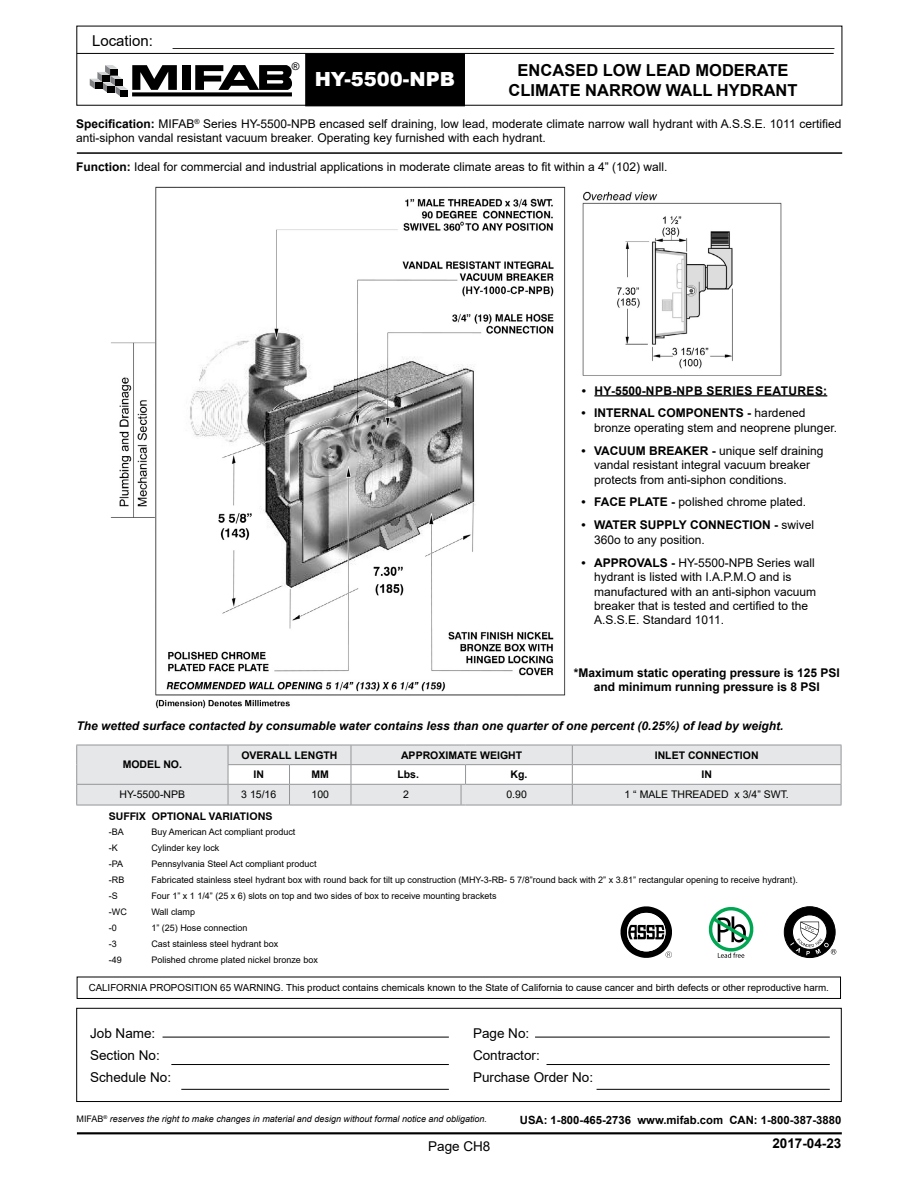
<style>
.page{position:relative;width:918px;height:1188px;background:#fff}
.page>*{position:absolute;margin:0;border:0;box-sizing:border-box;transform-origin:0 0}
.t1{font:900 19.5px "Arial";color:#fff}
.t2{font:700 16.5px/19.8px "Arial";color:#000;text-align:center}
.t3{font:15px "Arial";color:#000}
.t4{font:13.5px/22px "Arial";color:#000}
.t5{font:700 13.5px "Arial";color:#000}
.t6{font:12px/14.4px "Arial";color:#000}
.t7{font:italic 700 12px "Arial";color:#000}
.t8{font:700 12px/14.4px "Arial";color:#000;text-align:center}
.t9{font:700 12px "Arial";letter-spacing:.035em;color:#000}
.t10{font:700 11.25px "Arial";color:#000}
.t11{font:700 10.5px "Arial";color:#000}
.t12{font:10.5px "Arial";color:#000}
.t13{font:700 10.5px "Swiss 721 BT";color:#000}
.t14{font:9.75px "Arial";color:#000}
.t15{font:9px "Arial";color:#000}
.t16{font:italic 9px "Arial";color:#000}
.s1{font-weight:700}
.s2{font-style:normal}
</style>
<div class="page">
<hr style="left:77px;top:1132px;width:765px;height:2px;background:#000">
<div style="left:305px;top:54px;width:160px;height:52px;background:#000"></div>
<hr style="left:77px;top:53px;width:757px;height:1px;background:#000">
<hr style="left:173px;top:48px;width:661px;height:1px;background:#2d2925">
<div style="left:182px;top:65px;width:9px;height:25px;background:#000"></div>
<div style="left:120px;top:90px;width:8px;height:7px;background:#000"></div>
<svg style="left:177px;top:92px;width:115px;height:4px"></svg>
<svg style="left:90px;top:65px;width:87px;height:31px"></svg>
<div style="left:95px;top:82px;width:8px;height:7px;background:#000"></div>
<svg style="left:195px;top:65px;width:97px;height:25px"></svg>
<div style="left:77px;top:1008px;width:764px;height:94px;border:1px solid #000"></div>
<hr style="left:163px;top:1037px;width:286px;height:1px;background:#000">
<hr style="left:535px;top:1037px;width:295px;height:1px;background:#000">
<hr style="left:171px;top:1064px;width:278px;height:1px;background:#000">
<hr style="left:547px;top:1064px;width:283px;height:1px;background:#000">
<hr style="left:181px;top:1089px;width:268px;height:1px;background:#000">
<hr style="left:597px;top:1089px;width:233px;height:1px;background:#000">
<div style="left:77px;top:977px;width:764px;height:22px;border:1px solid #000"></div>
<hr style="left:77px;top:152px;width:765px;height:2px;background:#000">
<div style="left:77px;top:746px;width:151px;height:59px;background:#e6e7e8"></div>
<hr style="left:76px;top:745px;width:152px;height:1px;background:#939598">
<hr style="left:76px;top:784px;width:152px;height:1px;background:#939598">
<svg style="left:76px;top:745px;width:1px;height:60px"></svg>
<hr style="left:76px;top:805px;width:152px;height:1px;background:#939598">
<svg style="left:228px;top:745px;width:614px;height:61px"></svg>
<hr style="left:466px;top:805px;width:106px;height:1px;background:#939598">
<hr style="left:572px;top:805px;width:269px;height:1px;background:#939598">
<img style="left:110px;top:186px;width:704px;height:523px">
<svg style="left:621px;top:906px;width:51px;height:52px"></svg>
<svg style="left:784px;top:907px;width:52px;height:51px"></svg>
<svg style="left:708px;top:907px;width:46px;height:51px"></svg>
<hr style="left:594px;top:395px;width:233px;height:1px;background:#000">
<p class="t3" style="left:92px;top:31px;width:62px">Location:</p>
<p class="t12" style="left:292px;top:59px;width:9px">®</p>
<h1 class="t1" style="left:315px;top:64px;width:142px">HY-5500-NPB</h1>
<h2 class="t2" style="left:509px;top:61px;width:291px">ENCASED LOW LEAD MODERATE<br>CLIMATE NARROW WALL HYDRANT</h2>
<p class="t6" style="left:76px;top:116px;width:767px"><span class="s1">Specification:</span> MIFAB<sup>®</sup> Series HY-5500-NPB encased self draining, low lead, moderate climate narrow wall hydrant with A.S.S.E. 1011 certified anti-siphon vandal resistant vacuum breaker. Operating key furnished with each hydrant.</p>
<p class="t6" style="left:76px;top:160px;width:593px"><span class="s1">Function:</span> Ideal for commercial and industrial applications in moderate climate areas to fit within a 4” (102) wall.</p>
<p class="t9" style="left:582px;top:382px;width:247px">• HY-5500-NPB-NPB SERIES FEATURES:</p>
<p class="t6" style="left:594px;top:406px;width:244px;text-indent:-13px"><span class="s1">• INTERNAL COMPONENTS -</span> hardened bronze operating stem and neoprene plunger.</p>
<p class="t6" style="left:594px;top:443px;width:231px;text-indent:-13px"><span class="s1">• VACUUM BREAKER -</span> unique self draining vandal resistant integral vacuum breaker protects from anti-siphon conditions.</p>
<p class="t6" style="left:581px;top:495px;width:226px"><span class="s1">• FACE PLATE -</span> polished chrome plated.</p>
<p class="t6" style="left:594px;top:518px;width:221px;text-indent:-13px"><span class="s1">• WATER SUPPLY CONNECTION -</span> swivel<br>360o to any position.</p>
<p class="t6" style="left:594px;top:555px;width:224px;text-indent:-13px"><span class="s1">• APPROVALS -</span> HY-5500-NPB Series wall hydrant is listed with I.A.P.M.O and is manufactured with an anti-siphon vacuum breaker that is tested and certified to the A.S.S.E. Standard 1011.</p>
<p class="t8" style="left:574px;top:666px;width:268px">*Maximum static operating pressure is 125 PSI and minimum running pressure is 8 PSI</p>
<p class="t7" style="left:77px;top:718px;width:708px">The wetted surface contacted by consumable water contains less than one quarter of one percent (0.25%) of lead by weight.</p>
<p class="t11" style="left:123px;top:757px;width:61px">MODEL NO.</p>
<p class="t11" style="left:241px;top:748px;width:98px">OVERALL LENGTH</p>
<p class="t11" style="left:401px;top:748px;width:123px">APPROXIMATE WEIGHT</p>
<p class="t11" style="left:655px;top:748px;width:105px">INLET CONNECTION</p>
<p class="t11" style="left:254px;top:767px;width:12px">IN</p>
<p class="t11" style="left:312px;top:767px;width:19px">MM</p>
<p class="t11" style="left:397px;top:767px;width:23px">Lbs.</p>
<p class="t11" style="left:510px;top:767px;width:18px">Kg.</p>
<p class="t11" style="left:701px;top:767px;width:12px">IN</p>
<p class="t12" style="left:120px;top:788px;width:67px">HY-5500-NPB</p>
<p class="t12" style="left:241px;top:788px;width:37px">3 15/16</p>
<p class="t12" style="left:311px;top:788px;width:19px">100</p>
<p class="t12" style="left:403px;top:788px;width:7px">2</p>
<p class="t12" style="left:506px;top:788px;width:22px">0.90</p>
<p class="t12" style="left:625px;top:788px;width:166px">1 “ MALE THREADED x 3/4” SWT.</p>
<p class="t13" style="left:109px;top:809px;width:165px">SUFFIX OPTIONAL VARIATIONS</p>
<p class="t15" style="left:109px;top:826px;width:17px">-BA</p>
<p class="t15" style="left:151px;top:826px;width:146px">Buy American Act compliant product</p>
<p class="t15" style="left:109px;top:842px;width:10px">-K</p>
<p class="t15" style="left:151px;top:842px;width:70px">Cylinder key lock</p>
<p class="t15" style="left:109px;top:858px;width:16px">-PA</p>
<p class="t15" style="left:151px;top:858px;width:167px">Pennsylvania Steel Act compliant product</p>
<p class="t15" style="left:109px;top:874px;width:17px">-RB</p>
<p class="t15" style="left:151px;top:874px;width:648px">Fabricated stainless steel hydrant box with round back for tilt up construction (MHY-3-RB- 5 7/8”round back with 2” x 3.81” rectangular opening to receive hydrant).</p>
<p class="t15" style="left:109px;top:890px;width:10px">-S</p>
<p class="t15" style="left:151px;top:890px;width:347px">Four 1” x 1 1/4” (25 x 6) slots on top and two sides of box to receive mounting brackets</p>
<p class="t15" style="left:109px;top:906px;width:19px">-WC</p>
<p class="t15" style="left:151px;top:906px;width:45px">Wall clamp</p>
<p class="t15" style="left:109px;top:921px;width:10px">-0</p>
<p class="t15" style="left:151px;top:921px;width:98px">1” (25) Hose connection</p>
<p class="t15" style="left:109px;top:937px;width:10px">-3</p>
<p class="t15" style="left:151px;top:937px;width:129px">Cast stainless steel hydrant box</p>
<p class="t15" style="left:109px;top:953px;width:15px">-49</p>
<p class="t15" style="left:151px;top:953px;width:168px">Polished chrome plated nickel bronze box</p>
<p class="t14" style="left:89px;top:981px;width:742px">CALIFORNIA PROPOSITION 65 WARNING. This product contains chemicals known to the State of California to cause cancer and birth defects or other reproductive harm.</p>
<p class="t4" style="left:90px;top:1022px;width:83px">Job Name:<br>Section No:<br>Schedule No:</p>
<p class="t4" style="left:473px;top:1022px;width:122px">Page No:<br>Contractor:<br>Purchase Order No:</p>
<p class="t16" style="left:77px;top:1113px;width:412px"><span class="s2">MIFAB</span><sup>®</sup> reserves the right to make changes in material and design without formal notice and obligation.</p>
<p class="t4" style="left:428px;top:1135px;width:64px">Page CH8</p>
<p class="t10" style="left:520px;top:1112px;width:323px">USA: 1-800-465-2736 www.mifab.com CAN: 1-800-387-3880</p>
<p class="t5" style="left:772px;top:1134px;width:71px">2017-04-23</p>
</div>
